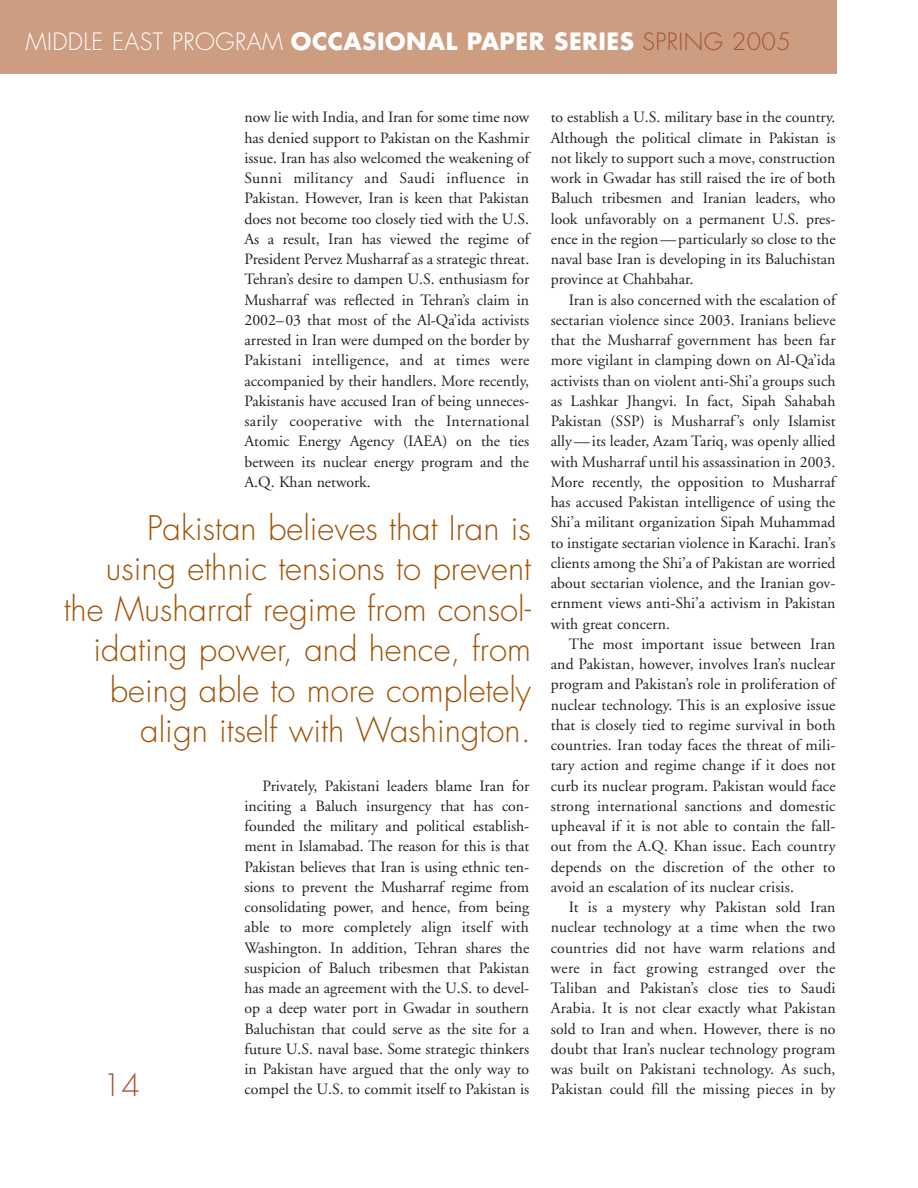
<style>
.page{position:relative;width:918px;height:1188px;background:#fff}
.page>*{position:absolute;margin:0;border:0;box-sizing:border-box;transform-origin:0 0}
.t1{font:300 33px/40.5px "Futura";color:#a15409;text-align:right}
.t2{font:300 30px "Futura";color:#a75433}
.t3{font:700 23.25px "Futura";letter-spacing:.02em;color:#fff}
.t4{font:15.75px/20.2px "Adobe Garamond";letter-spacing:.005em;color:#231f20;text-align:justify}
.s1{font-weight:300}
.s2{font-weight:300;color:#a75433}
</style>
<div class="page">
<div style="left:0;top:0;width:837px;height:74px;background:#cc9d80"></div>
<h3 class="t3" style="left:26px;top:31px;width:767px"><span class="s1">MIDDLE EAST PROGRAM</span> OCCASIONAL PAPER SERIES <span class="s2">SPRING 2005</span></h3>
<p class="t4" style="left:551px;top:109px;width:286px">to establish a U.S. military base in the country.<br>Although the political climate in Pakistan is not likely to support such a move, construction work in Gwadar has still raised the ire of both Baluch tribesmen and Iranian leaders, who look unfavorably on a permanent U.S. pres&shy;ence in the region — particularly so close to the naval base Iran is developing in its Baluchistan province at Chahbahar.</p>
<p class="t4" style="left:551px;top:291px;width:286px;text-indent:18px">Iran is also concerned with the escalation of sectarian violence since 2003. Iranians believe that the Musharraf government has been far more vigilant in clamping down on Al-Qa’ida activists than on violent anti-Shi’a groups such as Lashkar Jhangvi. In fact, Sipah Sahabah Pakistan (SSP) is Musharraf’s only Islamist ally — its leader, Azam Tariq, was openly allied with Musharraf until his assassination in 2003.<br>More recently, the opposition to Musharraf has accused Pakistan intelligence of using the Shi’a militant organization Sipah Muhammad to instigate sectarian violence in Karachi. Iran’s clients among the Shi’a of Pakistan are worried about sectarian violence, and the Iranian gov&shy;ernment views anti-Shi’a activism in Pakistan with great concern.</p>
<p class="t4" style="left:551px;top:635px;width:286px;text-indent:18px">The most important issue between Iran and Pakistan, however, involves Iran’s nuclear program and Pakistan’s role in proliferation of nuclear technology. This is an explosive issue that is closely tied to regime survival in both countries. Iran today faces the threat of mili&shy;tary action and regime change if it does not curb its nuclear program. Pakistan would face strong international sanctions and domestic upheaval if it is not able to contain the fall&shy;out from the A.Q. Khan issue. Each country depends on the discretion of the other to avoid an escalation of its nuclear crisis.</p>
<p class="t4" style="left:551px;top:898px;width:286px;text-indent:18px">It is a mystery why Pakistan sold Iran nuclear technology at a time when the two countries did not have warm relations and were in fact growing estranged over the Taliban and Pakistan’s close ties to Saudi Arabia. It is not clear exactly what Pakistan sold to Iran and when. However, there is no doubt that Iran’s nuclear technology program was built on Pakistani technology. As such,</p>
<p class="t4" style="left:244px;top:109px;width:286px">now lie with India, and Iran for some time now has denied support to Pakistan on the Kashmir issue. Iran has also welcomed the weakening of Sunni militancy and Saudi influence in Pakistan. However, Iran is keen that Pakistan does not become too closely tied with the U.S.<br>As a result, Iran has viewed the regime of President Pervez Musharraf as a strategic threat.<br>Tehran’s desire to dampen U.S. enthusiasm for Musharraf was reflected in Tehran’s claim in 2002–03 that most of the Al-Qa’ida activists arrested in Iran were dumped on the border by Pakistani intelligence, and at times were accompanied by their handlers. More recently, Pakistanis have accused Iran of being unneces&shy;sarily cooperative with the International Atomic Energy Agency (IAEA) on the ties between its nuclear energy program and the A.Q. Khan network.</p>
<h1 class="t1" style="left:64px;top:510px;width:469px">Pakistan believes that Iran is<br>using ethnic tensions to prevent the Musharraf regime from consol&shy;idating power, and hence, from being able to more completely align itself with Washington.</h1>
<p class="t4" style="left:244px;top:777px;width:286px;text-indent:18px">Privately, Pakistani leaders blame Iran for inciting a Baluch insurgency that has con&shy;founded the military and political establish&shy;ment in Islamabad. The reason for this is that Pakistan believes that Iran is using ethnic ten&shy;sions to prevent the Musharraf regime from consolidating power, and hence, from being able to more completely align itself with Washington. In addition, Tehran shares the suspicion of Baluch tribesmen that Pakistan has made an agreement with the U.S. to devel&shy;op a deep water port in Gwadar in southern Baluchistan that could serve as the site for a future U.S. naval base. Some strategic thinkers in Pakistan have argued that the only way to compel the U.S. to commit itself to Pakistan is</p>
<h2 class="t2" style="left:103px;top:1071px;width:39px">14</h2>
<p class="t4" style="left:551px;top:1081px;width:286px">Pakistan could fill the missing pieces in by</p>
</div>
